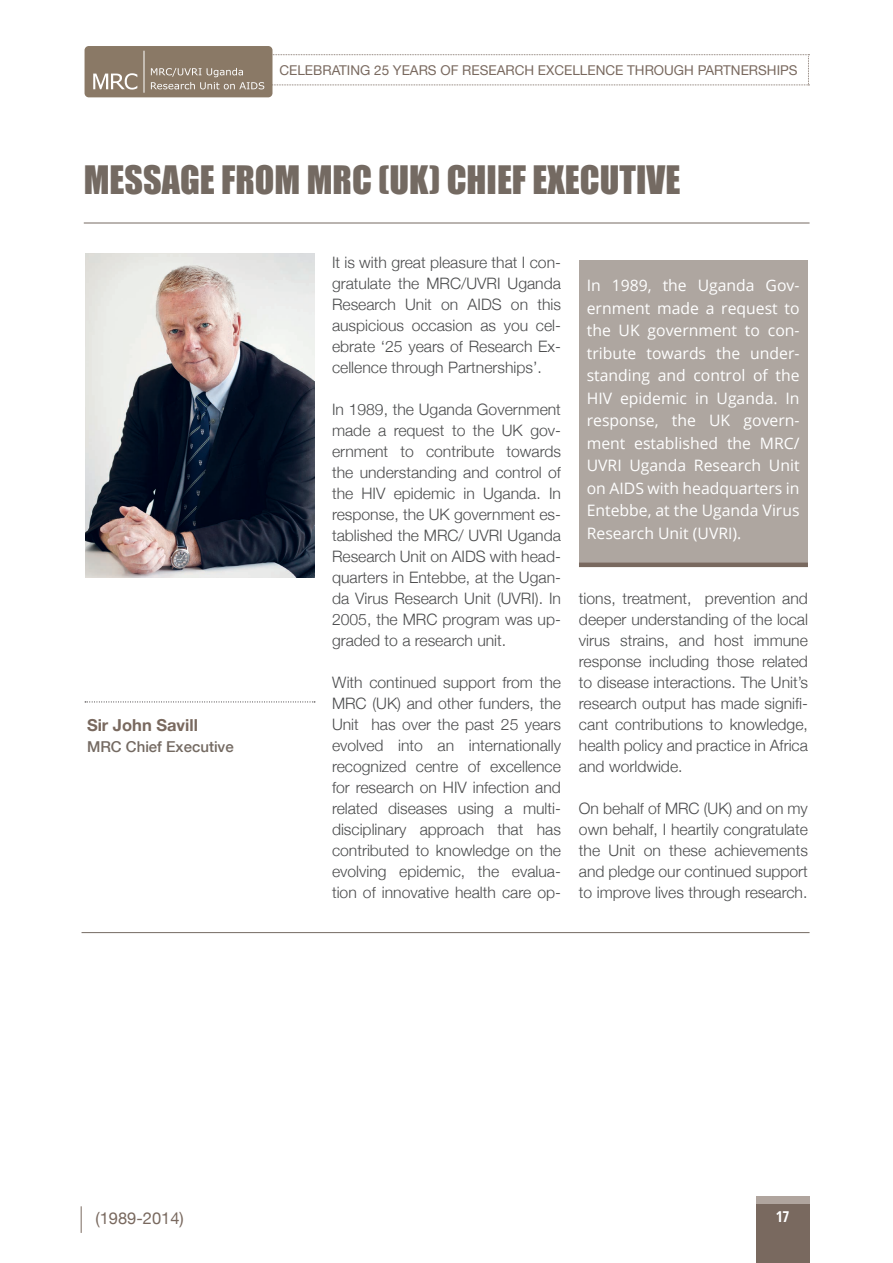
<style>
.page{position:relative;width:893px;height:1263px;background:#fff}
.page>*{position:absolute;margin:0;border:0;box-sizing:border-box;transform-origin:0 0}
.MAIN_HEADER_1{font:36px "Impact";color:#746a62}
.NAME{font:700 16.5px "Helvetica Neue";color:#79695f}
.t1{font:16.5px "Helvetica Neue";color:#79695f}
.BODY{font:300 15.75px/21px "Helvetica Neue";color:#4b4c4d;text-align:justify}
.BODY-2{font:15.75px/22.5px "Open Sans";color:#fff;text-align:justify}
.t2{font:500 15px "Helvetica Neue";color:#746a62}
.t3{font:700 condensed 15px "Open Sans";color:#fff}
.t4{font:13.5px "Helvetica Neue";color:#79695f}
</style>
<div class="page">
<div style="left:756px;top:1196px;width:53px;height:67px;background:#b0a59e"></div>
<div style="left:756px;top:1204px;width:53px;height:59px;background:#79695f"></div>
<svg style="left:81px;top:1206px;width:1px;height:27px"></svg>
<div style="left:85px;top:46px;width:187px;height:51px;background:#8a7966;border-radius:4px"></div>
<svg style="left:93px;top:54px;width:716px;height:36px"></svg>
<hr style="left:144px;top:51px;width:1px;height:42px;background:#fff">
<div style="left:579px;top:260px;width:228px;height:307px;background:#aea6a0"></div>
<hr style="left:84px;top:223px;width:725px;height:1px;background:#756a62">
<svg style="left:85px;top:701px;width:230px;height:1px"></svg>
<img style="left:85px;top:253px;width:229px;height:325px">
<hr style="left:82px;top:932px;width:727px;height:1px;background:#746a62">
<hr style="left:579px;top:563px;width:229px;height:4px;background:#79695f">
<p class="t4" style="left:279px;top:61px;width:520px">CELEBRATING 25 YEARS OF RESEARCH EXCELLENCE THROUGH PARTNERSHIPS</p>
<p class="MAIN_HEADER_1" style="left:84px;top:152px;width:598px">MESSAGE FROM MRC (UK) CHIEF EXECUTIVE</p>
<p class="NAME" style="left:87px;top:712px;width:112px">Sir John Savill</p>
<p class="t2" style="left:87px;top:734px;width:148px">MRC Chief Executive</p>
<p class="BODY" style="left:332px;top:251px;width:230px">It is with great pleasure that I con&shy;gratulate the MRC/UVRI Uganda Research Unit on AIDS on this auspicious occasion as you cel&shy;ebrate ‘25 years of Research Ex&shy;cellence through Partnerships’.</p>
<p class="BODY" style="left:332px;top:398px;width:230px">In 1989, the Uganda Government made a request to the UK gov&shy;ernment to contribute towards the understanding and control of the HIV epidemic in Uganda. In response, the UK government es&shy;tablished the MRC/ UVRI Uganda Research Unit on AIDS with head&shy;quarters in Entebbe, at the Ugan&shy;da Virus Research Unit (UVRI). In 2005, the MRC program was up&shy;graded to a research unit.</p>
<p class="BODY" style="left:332px;top:671px;width:230px">With continued support from the MRC (UK) and other funders, the Unit has over the past 25 years evolved into an internationally recognized centre of excellence for research on HIV infection and related diseases using a multi&shy;disciplinary approach that has contributed to knowledge on the evolving epidemic, the evalua&shy;tion of innovative health care op-</p>
<p class="BODY-2" style="left:587px;top:274px;width:214px">In 1989, the Uganda Gov&shy;ernment made a request to the UK government to con&shy;tribute towards the under&shy;standing and control of the HIV epidemic in Uganda. In response, the UK govern&shy;ment established the MRC/ UVRI Uganda Research Unit on AIDS with headquarters in Entebbe, at the Uganda Virus Research Unit (UVRI).</p>
<p class="BODY" style="left:579px;top:587px;width:230px">tions, treatment, prevention and deeper understanding of the local virus strains, and host immune response including those related to disease interactions. The Unit’s research output has made signifi&shy;cant contributions to knowledge, health policy and practice in Africa and worldwide.</p>
<p class="BODY" style="left:579px;top:797px;width:230px">On behalf of MRC (UK) and on my own behalf, I heartily congratulate the Unit on these achievements and pledge our continued support to improve lives through research.</p>
<p class="t1" style="left:95px;top:1206px;width:90px">(1989-2014)</p>
<p class="t3" style="left:776px;top:1206px;width:15px">17</p>
</div>
